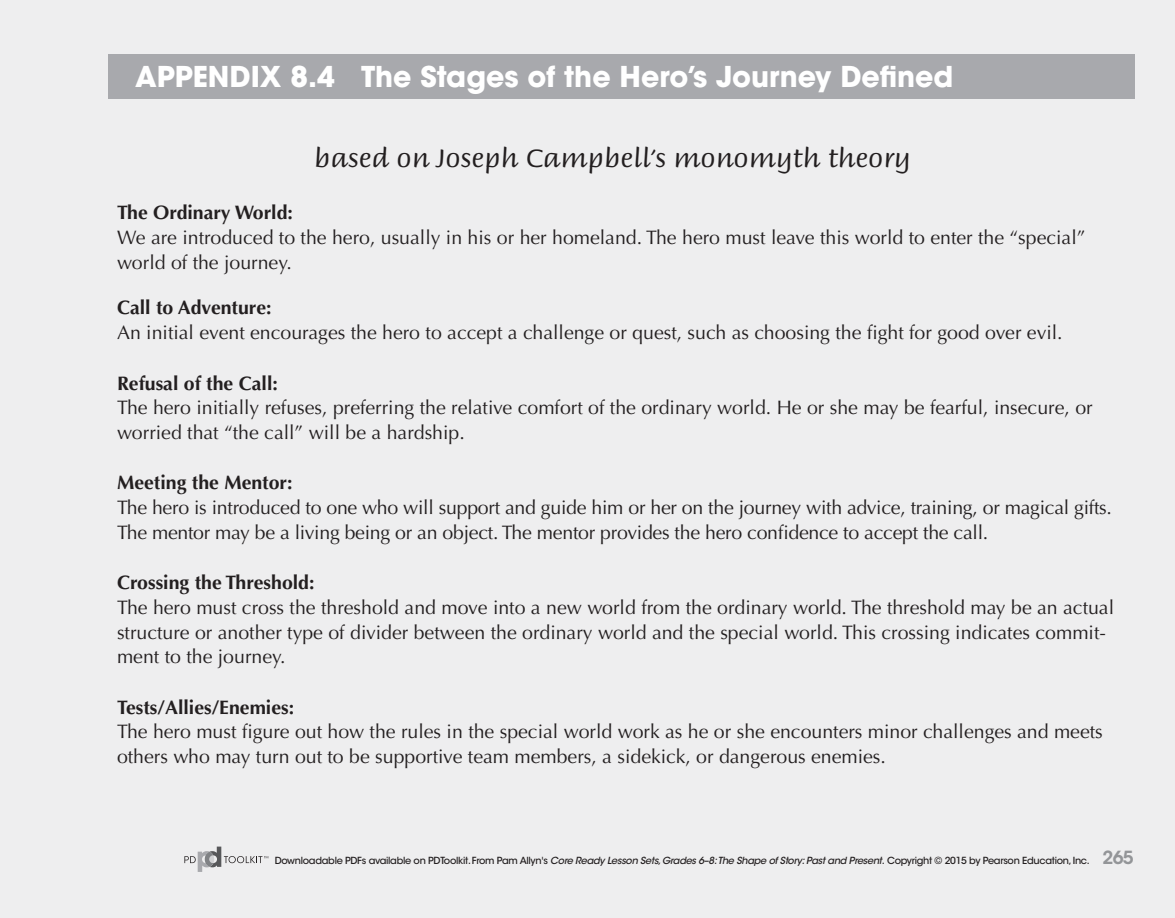
<style>
.page{position:relative;width:1175px;height:918px;background:#fff}
.page>*{position:absolute;margin:0;border:0;box-sizing:border-box;transform-origin:0 0}
.t1{font:700 28.5px "ITC Avant Garde Std";color:#fff}
.t2{font:27px "Briem Script Std";color:#231f20}
.t3{font:19.5px/24.8px "Optima LT Std";color:#231f20}
.t4{font:700 19.5px "Optima LT Std";color:#231f20}
.t5{font:500 9.75px "ITC Avant Garde Std";letter-spacing:-.03em;color:#231f20}
.s1{font-style:italic}
.s2{font-weight:600;font-size:18px;color:#939598}
</style>
<div class="page">
<div style="left:0;top:0;width:1174px;height:918px;background:#eeeeef"></div>
<svg style="left:184px;top:847px;width:84px;height:25px"></svg>
<div style="left:108px;top:54px;width:1026px;height:45px;background:#a8a9ad"></div>
<h1 class="t1" style="left:135px;top:58px;width:820px">Appendix 8.4 The Stages of the Hero’s Journey Defined</h1>
<h2 class="t2" style="left:314px;top:143px;width:598px">based on Joseph Campbell’s monomyth theory</h2>
<p class="t4" style="left:117px;top:201px;width:177px">The Ordinary World:</p>
<p class="t3" style="left:117px;top:225px;width:970px">We are introduced to the hero, usually in his or her homeland. The hero must leave this world to enter the “special” world of the journey.</p>
<p class="t4" style="left:117px;top:297px;width:156px">Call to Adventure:</p>
<p class="t3" style="left:117px;top:321px;width:947px">An initial event encourages the hero to accept a challenge or quest, such as choosing the fight for good over evil.</p>
<p class="t4" style="left:117px;top:372px;width:162px">Refusal of the Call:</p>
<p class="t3" style="left:117px;top:396px;width:977px">The hero initially refuses, preferring the relative comfort of the ordinary world. He or she may be fearful, insecure, or worried that “the call” will be a hardship.</p>
<p class="t4" style="left:117px;top:471px;width:177px">Meeting the Mentor:</p>
<p class="t3" style="left:117px;top:495px;width:996px">The hero is introduced to one who will support and guide him or her on the journey with advice, training, or magical gifts.<br>The mentor may be a living being or an object. The mentor provides the hero confidence to accept the call.</p>
<p class="t4" style="left:117px;top:571px;width:199px">Crossing the Threshold:</p>
<p class="t3" style="left:117px;top:595px;width:998px">The hero must cross the threshold and move into a new world from the ordinary world. The threshold may be an actual structure or another type of divider between the ordinary world and the special world. This crossing indicates commit&shy;ment to the journey.</p>
<p class="t4" style="left:117px;top:696px;width:179px">Tests/Allies/Enemies:</p>
<p class="t3" style="left:117px;top:720px;width:987px">The hero must figure out how the rules in the special world work as he or she encounters minor challenges and meets others who may turn out to be supportive team members, a sidekick, or dangerous enemies.</p>
<p class="t5" style="left:275px;top:854px;width:860px">Downloadable PDFs available on PDToolkit. From Pam Allyn's <span class="s1">Core Ready Lesson Sets, Grades 6–8: The Shape of Story: Past and Present.</span> Copyright © 2015 by Pearson Education, Inc. <span class="s2">265</span></p>
</div>
